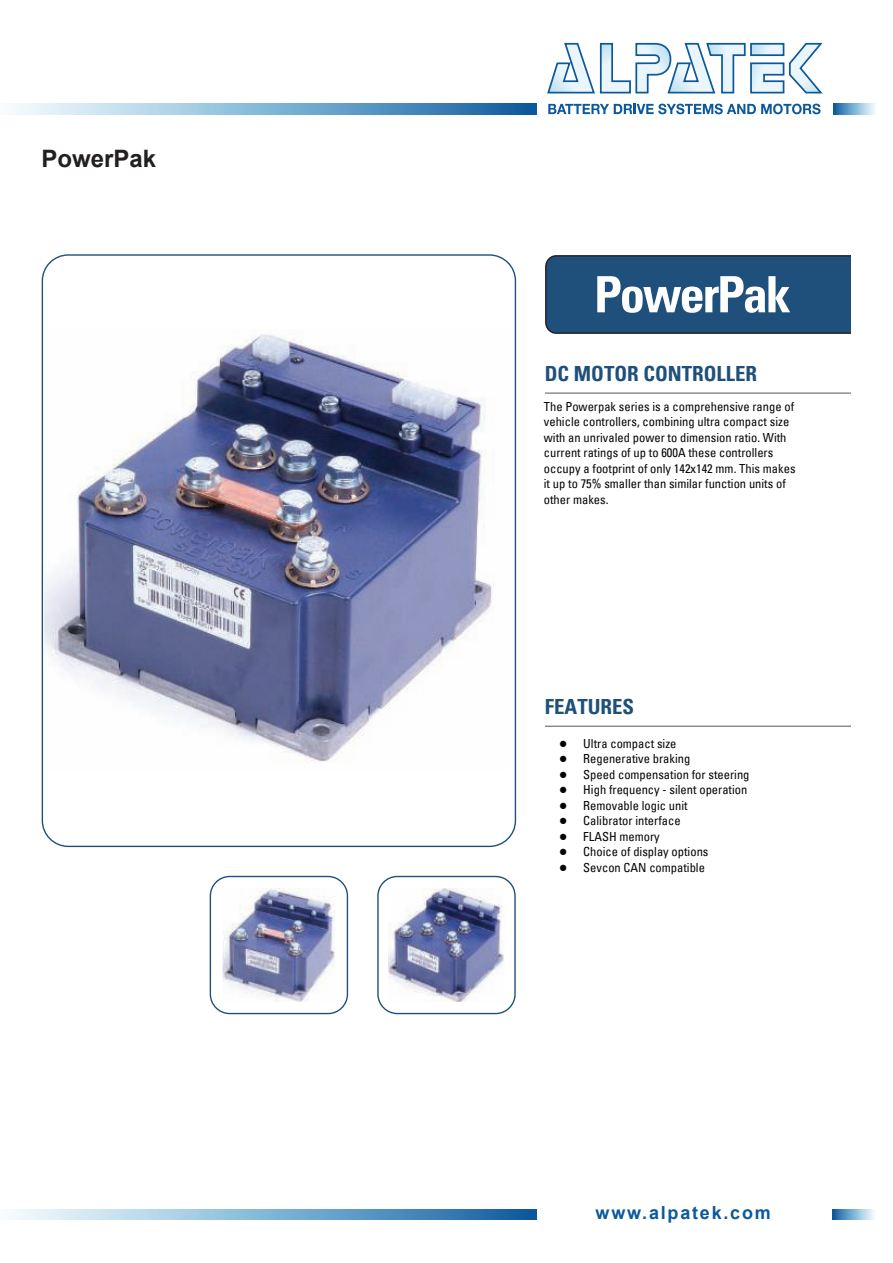
<style>
.page{position:relative;width:893px;height:1263px;background:#fff}
.page>*{position:absolute;margin:0;border:0;box-sizing:border-box;transform-origin:0 0}
.t1{font:700 condensed 50.1px "Univers LT";letter-spacing:-.04em;color:#fff}
.t2{font:700 24px "Arial";color:#231f20}
.t3{font:700 condensed 20.85px "Univers LT";color:#1e507b}
.t4{font:700 18px "Arial";letter-spacing:.1em;color:#0b589b}
.t5{font:condensed 12.45px/15.5px "Univers LT";color:#040503}
.s1{font-family:"Verdana";font-weight:700;font-stretch:normal}
</style>
<div class="page">
<svg style="left:547px;top:42px;width:276px;height:52px"></svg>
<svg style="left:548px;top:104px;width:272px;height:10px"></svg>
<svg style="left:12px;top:103px;width:524px;height:11px;background:#80b0d2"></svg>
<svg style="left:834px;top:103px;width:41px;height:11px"></svg>
<svg style="left:12px;top:1209px;width:524px;height:11px;background:#80b0d2"></svg>
<svg style="left:833px;top:1209px;width:41px;height:11px"></svg>
<img style="left:223px;top:888px;width:112px;height:114px">
<hr style="left:545px;top:392px;width:305px;height:2px;background:#83868c">
<div style="left:545px;top:255px;width:305px;height:79px;background:#1e507b"></div>
<div style="left:377px;top:876px;width:139px;height:138px;border:1px solid #1e507b;border-radius:19px"></div>
<div style="left:210px;top:876px;width:138px;height:138px;border:1px solid #1e507b;border-radius:19px"></div>
<hr style="left:545px;top:725px;width:305px;height:2px;background:#83868c">
<img style="left:44px;top:334px;width:448px;height:428px">
<img style="left:388px;top:888px;width:116px;height:114px">
<h2 class="t2" style="left:41px;top:150px;width:116px">PowerPak</h2>
<h1 class="t1" style="left:594px;top:274px;width:198px">PowerPak</h1>
<h3 class="t3" style="left:545px;top:365px;width:214px">DC MOTOR CONTROLLER</h3>
<p class="t5" style="left:544px;top:400px;width:253px">The Powerpak series is a comprehensive range of vehicle controllers, combining ultra compact size with an unrivaled power to dimension ratio. With current ratings of up to 600A these controllers occupy a footprint of only 142x142 mm. This makes it up to 75% smaller than similar function units of other makes.</p>
<h3 class="t3" style="left:545px;top:698px;width:91px">FEATURES</h3>
<p class="t5" style="left:559px;top:736px;width:119px"><span class="s1">•</span> Ultra compact size</p>
<p class="t5" style="left:559px;top:752px;width:133px"><span class="s1">•</span> Regenerative braking</p>
<p class="t5" style="left:559px;top:768px;width:192px"><span class="s1">•</span> Speed compensation for steering</p>
<p class="t5" style="left:559px;top:783px;width:190px"><span class="s1">•</span> High frequency - silent operation</p>
<p class="t5" style="left:559px;top:799px;width:130px"><span class="s1">•</span> Removable logic unit</p>
<p class="t5" style="left:559px;top:814px;width:124px"><span class="s1">•</span> Calibrator interface</p>
<p class="t5" style="left:559px;top:830px;width:103px"><span class="s1">•</span> FLASH memory</p>
<p class="t5" style="left:559px;top:845px;width:151px"><span class="s1">•</span> Choice of display options</p>
<p class="t5" style="left:559px;top:861px;width:148px"><span class="s1">•</span> Sevcon CAN compatible</p>
<h3 class="t4" style="left:596px;top:1206px;width:177px">www.alpatek.com</h3>
</div>
